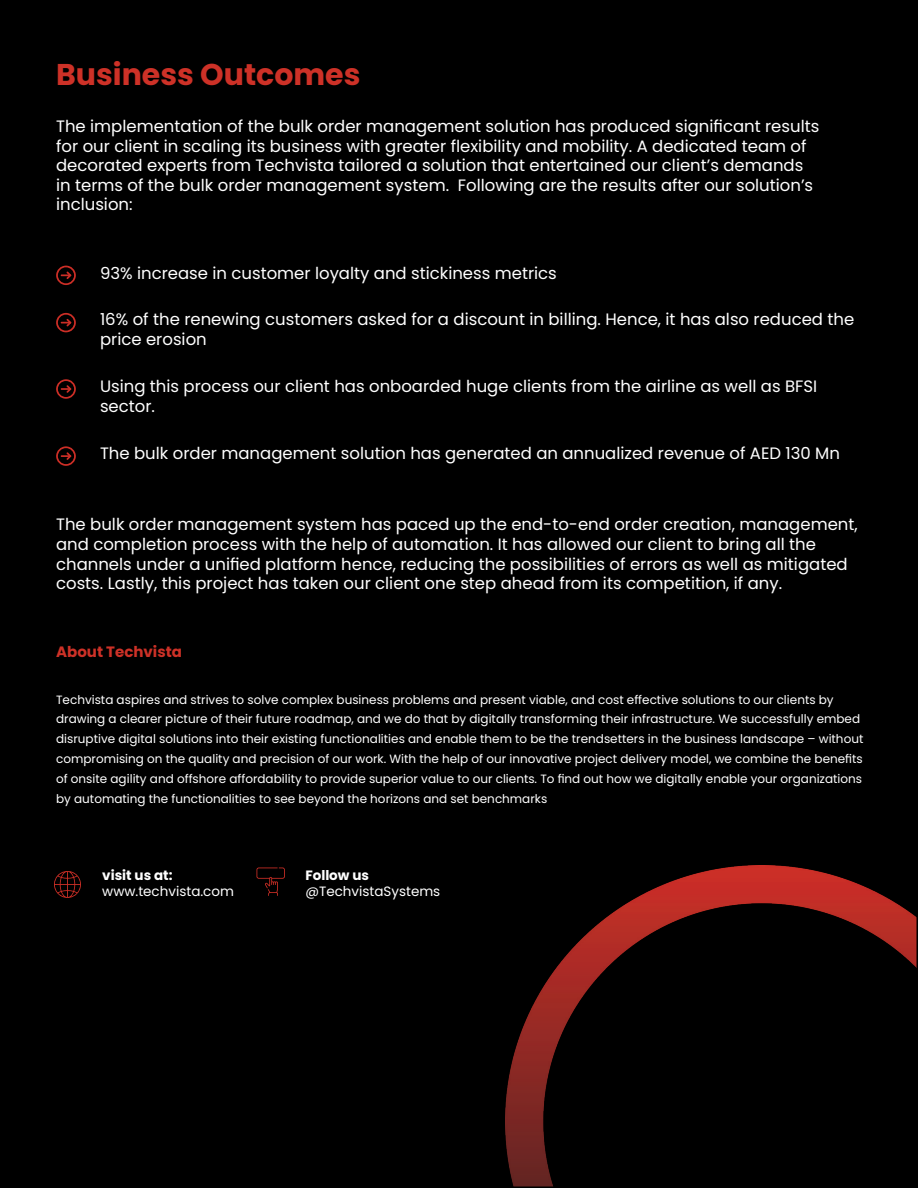
<style>
.page{position:relative;width:918px;height:1188px;background:#fff}
.page>*{position:absolute;margin:0;border:0;box-sizing:border-box;transform-origin:0 0}
.t1{font:700 30px "Poppins";color:#cd3127}
.t2{font:16.5px/19.8px "Poppins";color:#fff}
.t3{font:700 15px "Poppins";color:#cd3127}
.t4{font:13.5px "Poppins";color:#fff}
.t5{font:700 13.5px "Poppins";color:#fff}
.t6{font:12px/19.8px "Poppins";color:#fff}
</style>
<div class="page">
<div style="left:1px;top:1px;width:916px;height:1186px;background:#000"></div>
<img style="left:505px;top:866px;width:410px;height:319px">
<svg style="left:56px;top:266px;width:20px;height:19px"></svg>
<svg style="left:56px;top:313px;width:20px;height:19px"></svg>
<svg style="left:56px;top:379px;width:20px;height:20px"></svg>
<svg style="left:56px;top:446px;width:20px;height:20px"></svg>
<svg style="left:54px;top:871px;width:27px;height:27px"></svg>
<svg style="left:257px;top:868px;width:28px;height:28px"></svg>
<h1 class="t1" style="left:56px;top:58px;width:306px">Business Outcomes</h1>
<p class="t2" style="left:56px;top:117px;width:765px">The implementation of the bulk order management solution has produced significant results for our client in scaling its business with greater flexibility and mobility. A dedicated team of decorated experts from Techvista tailored a solution that entertained our client’s demands in terms of the bulk order management system. Following are the results after our solution’s inclusion:</p>
<p class="t2" style="left:100px;top:263px;width:458px">93% increase in customer loyalty and stickiness metrics</p>
<p class="t2" style="left:100px;top:310px;width:756px">16% of the renewing customers asked for a discount in billing. Hence, it has also reduced the price erosion</p>
<p class="t2" style="left:100px;top:376px;width:719px">Using this process our client has onboarded huge clients from the airline as well as BFSI sector.</p>
<p class="t2" style="left:100px;top:443px;width:742px">The bulk order management solution has generated an annualized revenue of AED 130 Mn</p>
<p class="t2" style="left:56px;top:514px;width:803px">The bulk order management system has paced up the end-to-end order creation, management, and completion process with the help of automation. It has allowed our client to bring all the channels under a unified platform hence, reducing the possibilities of errors as well as mitigated costs. Lastly, this project has taken our client one step ahead from its competition, if any.</p>
<p class="t3" style="left:56px;top:643px;width:127px">About Techvista</p>
<p class="t6" style="left:56px;top:690px;width:809px">Techvista aspires and strives to solve complex business problems and present viable, and cost effective solutions to our clients by drawing a clearer picture of their future roadmap, and we do that by digitally transforming their infrastructure. We successfully embed disruptive digital solutions into their existing functionalities and enable them to be the trendsetters in the business landscape – without compromising on the quality and precision of our work. With the help of our innovative project delivery model, we combine the benefits of onsite agility and offshore affordability to provide superior value to our clients. To find out how we digitally enable your organizations by automating the functionalities to see beyond the horizons and set benchmarks</p>
<p class="t5" style="left:102px;top:867px;width:72px">visit us at:</p>
<p class="t4" style="left:102px;top:883px;width:133px">www.techvista.com</p>
<p class="t5" style="left:305px;top:867px;width:65px">Follow us</p>
<p class="t4" style="left:305px;top:883px;width:136px">@TechvistaSystems</p>
</div>
